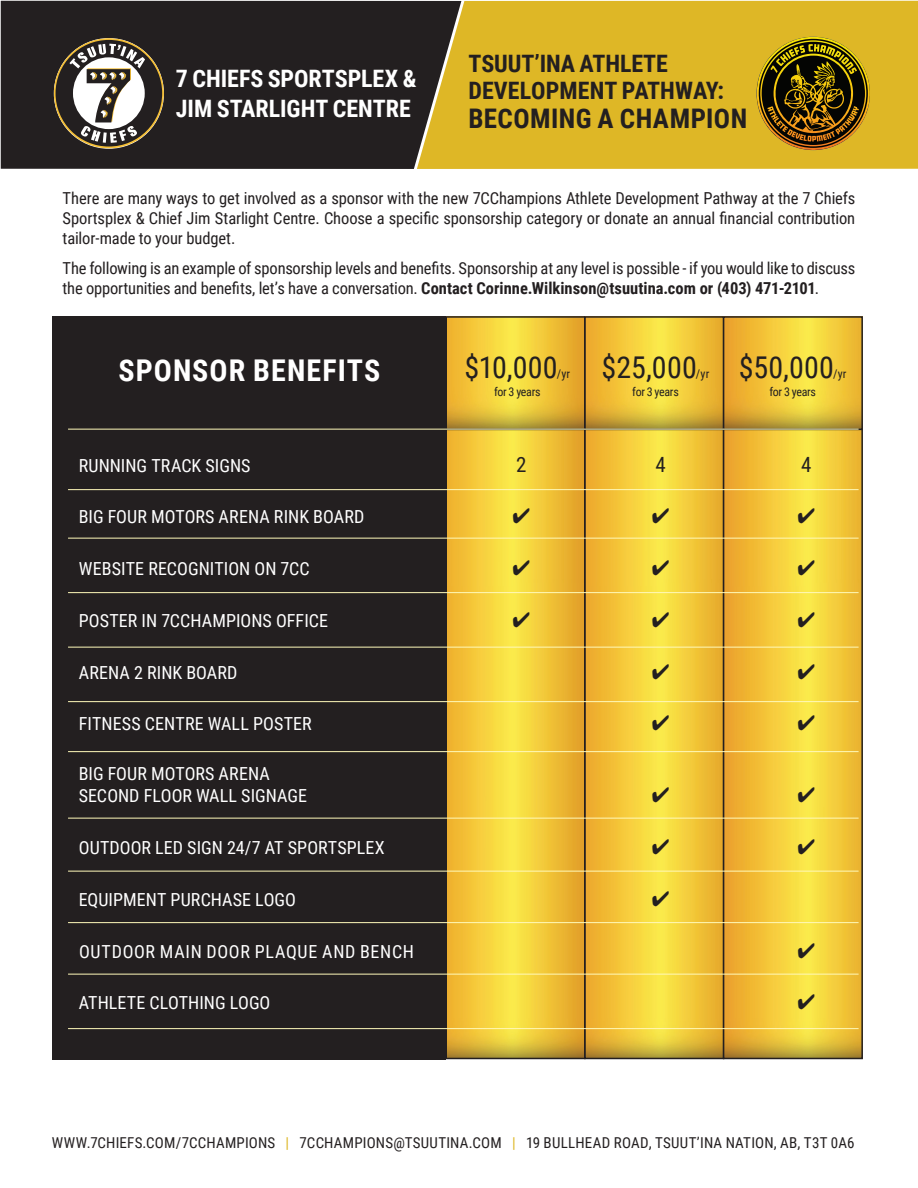
<style>
.page{position:relative;width:918px;height:1188px;background:#fff}
.page>*{position:absolute;margin:0;border:0;box-sizing:border-box;transform-origin:0 0}
.t1{font:30px "Roboto Condensed";letter-spacing:.005em;color:#231f20}
.t2{font:700 30px "Roboto Condensed";letter-spacing:.035em;color:#fff}
.t3{font:700 27px "Roboto Condensed";letter-spacing:.015em;color:#231f20}
.t4{font:700 24px/30px "Roboto Condensed";letter-spacing:-.005em;color:#fff}
.t5{font:700 24px/27.2px "Roboto Condensed";letter-spacing:-.005em;color:#231f20}
.t6{font:21px "Roboto Condensed";color:#231f20}
.t7{font:18px/22.5px "Roboto Condensed";letter-spacing:.005em;color:#fff}
.t8{font:18px "Roboto Condensed";letter-spacing:.035em;color:#fff}
.t9{font:16.5px/19.8px "Roboto Condensed";letter-spacing:-.01em;color:#231f20;text-align:justify}
.t10{font:15px "Roboto Condensed";letter-spacing:.015em;color:#231f20}
.t11{font:12px "Roboto Condensed";letter-spacing:-.025em;color:#231f20}
.s1{font-weight:700}
.s2{color:#deb726}
</style>
<div class="page">
<div style="left:52px;top:316px;width:394px;height:743px;background:#231f20"></div>
<img style="left:449px;top:432px;width:134px;height:624px">
<div style="left:446px;top:429px;width:140px;height:630px;border:2px solid #231f20"></div>
<svg style="left:449px;top:319px;width:134px;height:108px;background:#ebc339"></svg>
<div style="left:446px;top:316px;width:140px;height:114px;border:2px solid #231f20"></div>
<svg style="left:587px;top:432px;width:134px;height:624px;background:#f2c83a"></svg>
<div style="left:584px;top:429px;width:140px;height:630px;border:2px solid #231f20"></div>
<svg style="left:587px;top:319px;width:134px;height:108px;background:#ecc439"></svg>
<div style="left:584px;top:316px;width:140px;height:114px;border:2px solid #231f20"></div>
<svg style="left:726px;top:432px;width:134px;height:624px;background:#f2c73a"></svg>
<div style="left:723px;top:429px;width:140px;height:630px;border:2px solid #231f20"></div>
<svg style="left:726px;top:319px;width:134px;height:108px;background:#ecc339"></svg>
<div style="left:723px;top:316px;width:140px;height:114px;border:2px solid #231f20"></div>
<hr style="left:68px;top:489px;width:791px;height:1px;background:#fff9ba">
<hr style="left:68px;top:429px;width:791px;height:1px;background:#fff9ba">
<hr style="left:68px;top:592px;width:791px;height:1px;background:#fff9ba">
<hr style="left:68px;top:701px;width:791px;height:1px;background:#fff9ba">
<hr style="left:68px;top:818px;width:791px;height:1px;background:#fff9ba">
<hr style="left:68px;top:974px;width:791px;height:1px;background:#fff9ba">
<hr style="left:68px;top:538px;width:791px;height:1px;background:#fff9ba">
<hr style="left:68px;top:647px;width:791px;height:1px;background:#fff9ba">
<hr style="left:68px;top:751px;width:791px;height:1px;background:#fff9ba">
<hr style="left:68px;top:922px;width:791px;height:1px;background:#fff9ba">
<hr style="left:68px;top:871px;width:791px;height:1px;background:#fff9ba">
<hr style="left:68px;top:1028px;width:791px;height:1px;background:#fff9ba">
<div style="left:1px;top:1px;width:416px;height:168px;background:#231f20"></div>
<div style="left:417px;top:1px;width:501px;height:168px;background:#deb726"></div>
<svg style="left:54px;top:38px;width:110px;height:110px"></svg>
<svg style="left:756px;top:37px;width:114px;height:113px;background:#755d0f"></svg>
<svg style="left:513px;top:508px;width:23px;height:16px"></svg>
<svg style="left:653px;top:508px;width:23px;height:16px"></svg>
<svg style="left:798px;top:508px;width:16px;height:15px"></svg>
<svg style="left:513px;top:560px;width:16px;height:15px"></svg>
<svg style="left:653px;top:560px;width:16px;height:15px"></svg>
<svg style="left:798px;top:560px;width:16px;height:15px"></svg>
<svg style="left:513px;top:612px;width:23px;height:16px"></svg>
<svg style="left:653px;top:612px;width:23px;height:16px"></svg>
<svg style="left:798px;top:612px;width:16px;height:15px"></svg>
<svg style="left:653px;top:664px;width:23px;height:16px"></svg>
<svg style="left:798px;top:664px;width:16px;height:15px"></svg>
<svg style="left:653px;top:715px;width:23px;height:16px"></svg>
<svg style="left:798px;top:715px;width:16px;height:15px"></svg>
<svg style="left:653px;top:787px;width:23px;height:16px"></svg>
<svg style="left:798px;top:787px;width:16px;height:15px"></svg>
<svg style="left:653px;top:839px;width:23px;height:16px"></svg>
<svg style="left:798px;top:839px;width:16px;height:15px"></svg>
<svg style="left:653px;top:891px;width:16px;height:15px"></svg>
<svg style="left:798px;top:943px;width:16px;height:15px"></svg>
<svg style="left:798px;top:994px;width:16px;height:15px"></svg>
<h3 class="t4" style="left:176px;top:62px;width:242px">7 CHIEFS SPORTSPLEX &amp;<br>JIM STARLIGHT CENTRE</h3>
<h3 class="t5" style="left:468px;top:49px;width:257px">TSUUT’INA ATHLETE<br>DEVELOPMENT PATHWAY:</h3>
<h2 class="t3" style="left:468px;top:100px;width:280px">BECOMING A CHAMPION</h2>
<p class="t9" style="left:63px;top:188px;width:794px">There are many ways to get involved as a sponsor with the new 7CChampions Athlete Development Pathway at the 7 Chiefs Sportsplex &amp; Chief Jim Starlight Centre. Choose a specific sponsorship category or donate an annual financial contribution tailor-made to your budget.</p>
<p class="t9" style="left:63px;top:258px;width:794px">The following is an example of sponsorship levels and benefits. Sponsorship at any level is possible - if you would like to discuss the opportunities and benefits, let’s have a conversation. <span class="s1">Contact Corinne.Wilkinson@tsuutina.com or (403) 471-2101</span>.</p>
<h1 class="t2" style="left:118px;top:349px;width:264px">SPONSOR BENEFITS</h1>
<h1 class="t1" style="left:602px;top:347px;width:97px">$25,000</h1>
<h1 class="t1" style="left:464px;top:347px;width:95px">$10,000</h1>
<p class="t11" style="left:557px;top:366px;width:15px">/yr</p>
<p class="t11" style="left:696px;top:366px;width:15px">/yr</p>
<h1 class="t1" style="left:739px;top:347px;width:97px">$50,000</h1>
<p class="t11" style="left:833px;top:366px;width:15px">/yr</p>
<p class="t11" style="left:494px;top:384px;width:48px">for 3 years</p>
<p class="t11" style="left:632px;top:384px;width:48px">for 3 years</p>
<p class="t11" style="left:769px;top:384px;width:48px">for 3 years</p>
<p class="t7" style="left:79px;top:453px;width:173px">RUNNING TRACK SIGNS</p>
<p class="t6" style="left:516px;top:449px;width:12px">2</p>
<p class="t6" style="left:656px;top:449px;width:12px">4</p>
<p class="t6" style="left:801px;top:449px;width:12px">4</p>
<p class="t7" style="left:79px;top:505px;width:287px">BIG FOUR MOTORS ARENA RINK BOARD</p>
<p class="t7" style="left:79px;top:557px;width:232px">WEBSITE RECOGNITION ON 7CC</p>
<p class="t7" style="left:79px;top:608px;width:251px">POSTER IN 7CCHAMPIONS OFFICE</p>
<p class="t7" style="left:79px;top:660px;width:160px">ARENA 2 RINK BOARD</p>
<p class="t7" style="left:79px;top:712px;width:234px">FITNESS CENTRE WALL POSTER</p>
<p class="t7" style="left:79px;top:761px;width:230px">BIG FOUR MOTORS ARENA<br>SECOND FLOOR WALL SIGNAGE</p>
<p class="t7" style="left:79px;top:836px;width:308px">OUTDOOR LED SIGN 24/7 AT SPORTSPLEX</p>
<p class="t7" style="left:79px;top:887px;width:219px">EQUIPMENT PURCHASE LOGO</p>
<p class="t8" style="left:79px;top:939px;width:336px">OUTDOOR MAIN DOOR PLAQUE AND BENCH</p>
<p class="t7" style="left:79px;top:991px;width:193px">ATHLETE CLOTHING LOGO</p>
<p class="t10" style="left:52px;top:1133px;width:804px">WWW.7CHIEFS.COM/7CCHAMPIONS <span class="s2">|</span> 7CCHAMPIONS@TSUUTINA.COM <span class="s2">|</span> 19 BULLHEAD ROAD, TSUUT’INA NATION, AB, T3T 0A6</p>
</div>
